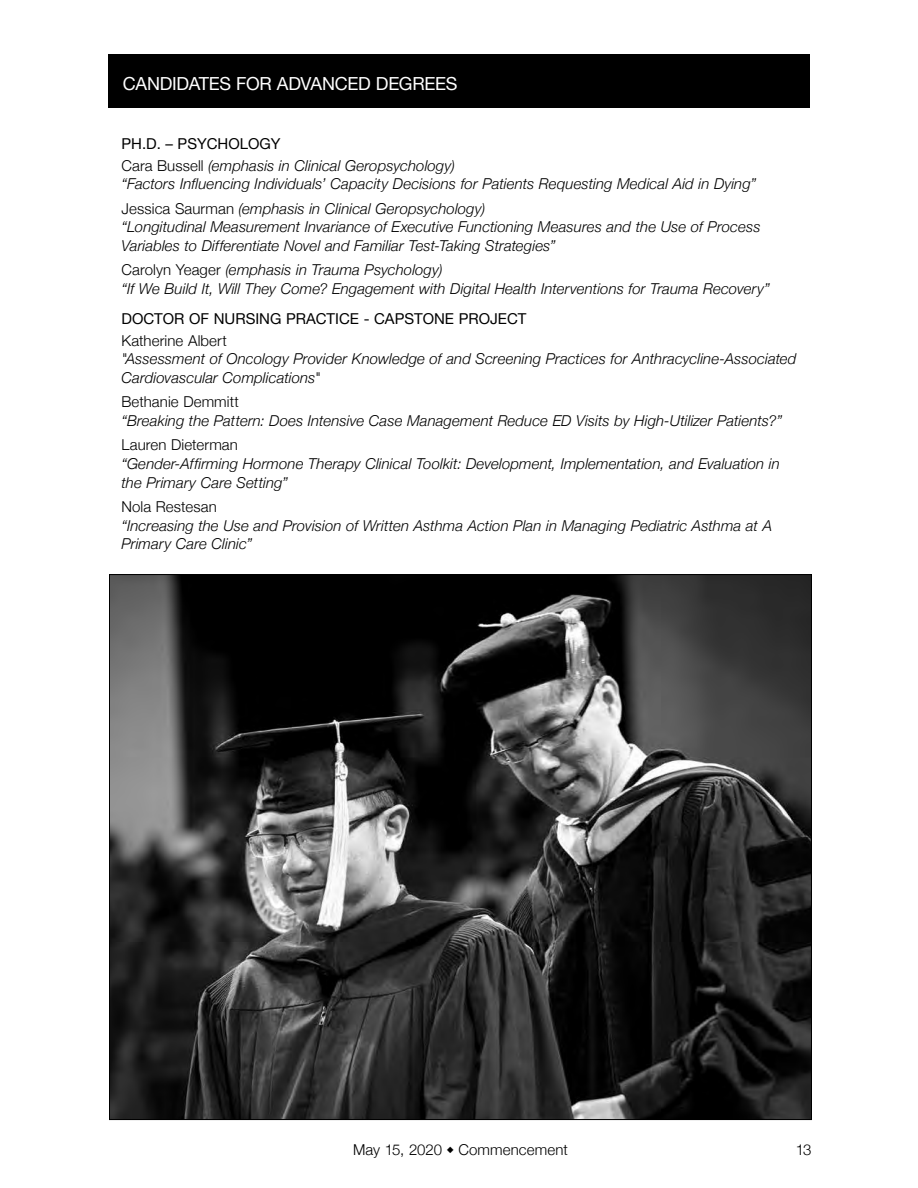
<style>
.page{position:relative;width:918px;height:1188px;background:#fff}
.page>*{position:absolute;margin:0;border:0;box-sizing:border-box;transform-origin:0 0}
.t1{font:18px "Helvetica Neue";letter-spacing:-.015em;color:#fff}
.t2{font:italic 300 15px/18.8px "Helvetica Neue";letter-spacing:.005em;color:#000}
.t3{font:300 15px "Helvetica Neue";letter-spacing:.01em;color:#000}
.t4{font:15px "Helvetica Neue";color:#000}
.s1{font-weight:400;font-style:normal}
.s2{font-style:normal}
</style>
<div class="page">
<div style="left:108px;top:54px;width:702px;height:54px;background:#000"></div>
<img style="left:111px;top:576px;width:699px;height:542px">
<p class="t1" style="left:123px;top:71px;width:336px">CANDIDATES FOR ADVANCED DEGREES</p>
<p class="t2" style="left:122px;top:131px;width:335px;line-height:22px"><span class="s1">PH.D. – PSYCHOLOGY<br></span><span class="s2">Cara Bussell</span> (emphasis in Clinical Geropsychology)</p>
<p class="t2" style="left:122px;top:171px;width:636px;line-height:24.2px">“Factors Influencing Individuals’ Capacity Decisions for Patients Requesting Medical Aid in Dying”<br><span class="s2">Jessica Saurman</span> (emphasis in Clinical Geropsychology)</p>
<p class="t2" style="left:122px;top:217px;width:641px">“Longitudinal Measurement Invariance of Executive Functioning Measures and the Use of Process<br>Variables to Differentiate Novel and Familiar Test-Taking Strategies”</p>
<p class="t2" style="left:122px;top:260px;width:650px"><span class="s2">Carolyn Yeager</span> (emphasis in Trauma Psychology)<br>“If We Build It, Will They Come? Engagement with Digital Health Interventions for Trauma Recovery”</p>
<p class="t4" style="left:122px;top:307px;width:407px">DOCTOR OF NURSING PRACTICE - CAPSTONE PROJECT</p>
<p class="t3" style="left:122px;top:328px;width:107px">Katherine Albert</p>
<p class="t2" style="left:122px;top:349px;width:677px">"Assessment of Oncology Provider Knowledge of and Screening Practices for Anthracycline-Associated<br>Cardiovascular Complications"</p>
<p class="t3" style="left:122px;top:390px;width:119px">Bethanie Demmitt</p>
<p class="t2" style="left:122px;top:410px;width:662px">“Breaking the Pattern: Does Intensive Case Management Reduce ED Visits by High-Utilizer Patients?”</p>
<p class="t3" style="left:122px;top:433px;width:118px">Lauren Dieterman</p>
<p class="t2" style="left:122px;top:453px;width:660px">“Gender-Affirming Hormone Therapy Clinical Toolkit: Development, Implementation, and Evaluation in the Primary Care Setting”</p>
<p class="t3" style="left:122px;top:494px;width:97px">Nola Restesan</p>
<p class="t2" style="left:122px;top:515px;width:652px">“Increasing the Use and Provision of Written Asthma Action Plan in Managing Pediatric Asthma at A<br>Primary Care Clinic”</p>
<p class="t3" style="left:353px;top:1137px;width:216px">May 15, 2020 ◆ Commencement</p>
<p class="t3" style="left:796px;top:1137px;width:17px">13</p>
</div>
